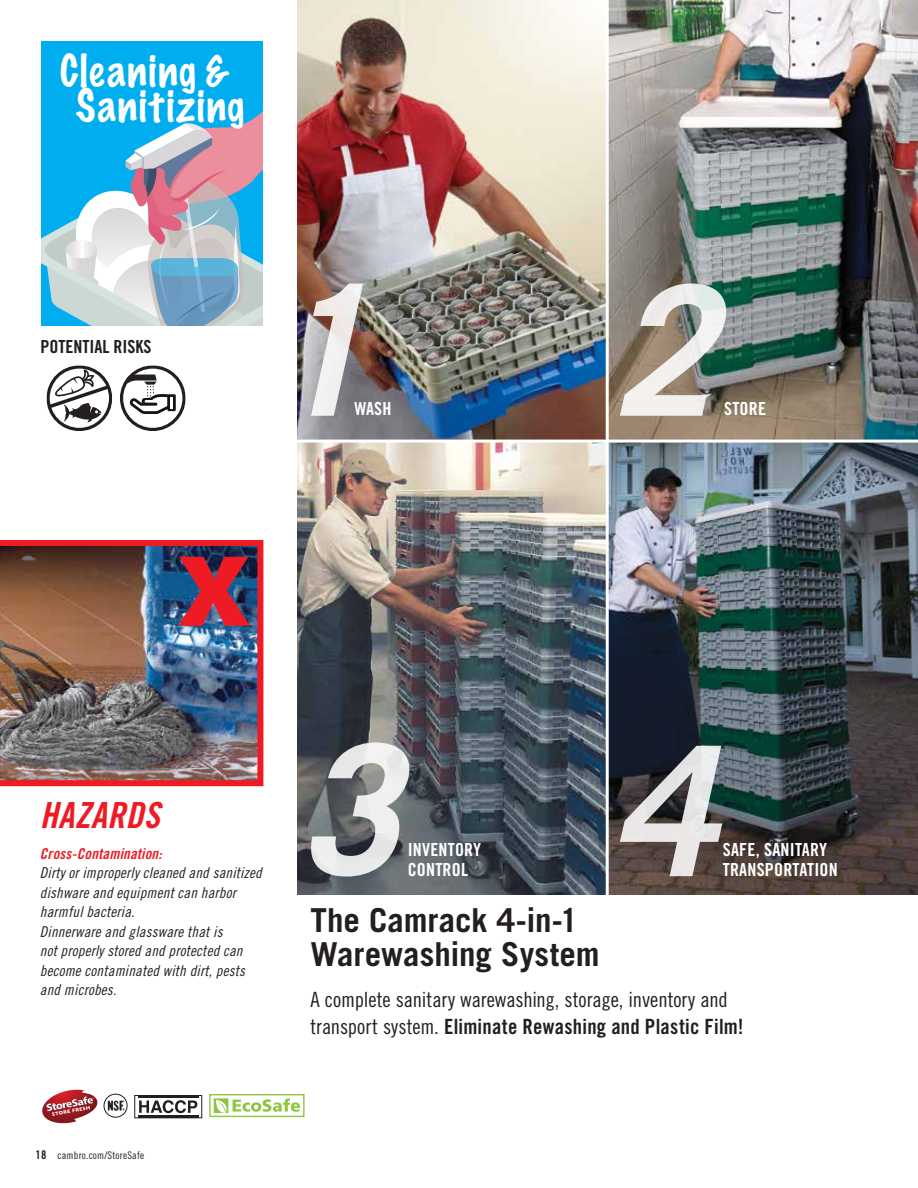
<style>
.page{position:relative;width:918px;height:1188px;background:#fff}
.page>*{position:absolute;margin:0;border:0;box-sizing:border-box;transform-origin:0 0}
.t1{font:100 40.35px/35.7px "Marker Felt";letter-spacing:.04em;color:#fff;text-align:center}
.t2{font:36px "Trade Gothic LT Std Bd Cn 20 Obl";letter-spacing:.01em;color:#ee1b24}
.t3{font:700 33px/34.5px "Trade Gothic LT Std";letter-spacing:-.005em;color:#231f20}
.t4{font:21px "Trade Gothic LT Std Cn 18";letter-spacing:-.005em;color:#231f20}
.t5{font:21px "Trade Gothic LT Std Bd Cn 20";letter-spacing:.01em;color:#231f20}
.t6{font:18px/19.5px "Trade Gothic LT Std Bd Cn 20";letter-spacing:.015em;color:#fff}
.t7{font:18px "Trade Gothic LT Std Bd Cn 20";color:#231f20}
.t8{font:15px/19.5px "Trade Gothic LT Std Cn 18 Obl";letter-spacing:.015em;color:#231f20}
.t9{font:15px "Trade Gothic LT Std Bd Cn 20 Obl";letter-spacing:.015em;color:#ee1b24}
.t10{font:10.5px "Trade Gothic LT Std Cn 18";letter-spacing:.02em;color:#231f20}
.s1{font-family:"Trade Gothic LT Std Bd Cn 20";font-size:12px}
.s2{font-family:"Trade Gothic LT Std Cn 18"}
</style>
<div class="page">
<svg style="left:47px;top:365px;width:65px;height:66px"></svg>
<div style="left:41px;top:41px;width:222px;height:284px;background:#00aeef"></div>
<svg style="left:41px;top:111px;width:222px;height:214px"></svg>
<svg style="left:120px;top:365px;width:66px;height:66px"></svg>
<img style="left:297px;top:0;width:309px;height:440px">
<img style="left:297px;top:443px;width:309px;height:451px">
<img style="left:609px;top:0;width:309px;height:440px">
<img style="left:609px;top:443px;width:309px;height:451px">
<svg style="left:311px;top:284px;width:52px;height:132px"></svg>
<svg style="left:620px;top:284px;width:108px;height:132px;background:#acaaa0"></svg>
<svg style="left:310px;top:743px;width:101px;height:134px;background:#9a9d9f"></svg>
<svg style="left:620px;top:746px;width:102px;height:130px;background:#848283"></svg>
<div style="left:134px;top:1095px;width:68px;height:23px;border:1px solid #231f20"></div>
<svg style="left:139px;top:1100px;width:58px;height:13px"></svg>
<hr style="left:138px;top:1096px;width:60px;height:2px;background:#231f20">
<hr style="left:138px;top:1115px;width:60px;height:3px;background:#231f20">
<div style="left:104px;top:1094px;width:23px;height:23px;border:1px solid #231f20;border-radius:50%"></div>
<svg style="left:108px;top:1101px;width:17px;height:10px"></svg>
<svg style="left:42px;top:1090px;width:56px;height:34px"></svg>
<div style="left:209px;top:1094px;width:96px;height:23px;border:1px solid #8dc63f"></div>
<svg style="left:214px;top:1098px;width:86px;height:15px"></svg>
<img style="left:0;top:540px;width:264px;height:247px">
<img style="left:178px;top:557px;width:72px;height:69px">
<h1 class="t1" style="left:60px;top:52px;width:186px">Cleaning &amp;<br>Sanitizing</h1>
<p class="t7" style="left:40px;top:336px;width:112px">POTENTIAL RISKS</p>
<p class="t6" style="left:355px;top:399px;width:39px">WASH</p>
<p class="t6" style="left:724px;top:399px;width:43px">STORE</p>
<h2 class="t2" style="left:40px;top:793px;width:122px">HAZARDS</h2>
<p class="t9" style="left:40px;top:844px;width:123px">Cross‑Contamination:</p>
<p class="t8" style="left:40px;top:863px;width:223px">Dirty or improperly cleaned and sanitized dishware and equipment can harbor harmful bacteria.<br>Dinnerware and glassware that is<br>not properly stored and protected can become contaminated with dirt, pests and microbes.</p>
<p class="t10" style="left:36px;top:1149px;width:110px"><span class="s1">18</span> cambro.com/StoreSafe</p>
<p class="t6" style="left:408px;top:840px;width:75px">INVENTORY<br>CONTROL</p>
<p class="t6" style="left:723px;top:840px;width:117px">SAFE, SANITARY<br>TRANSPORTATION</p>
<h3 class="t3" style="left:310px;top:902px;width:291px">The Camrack 4-in-1<br>Warewashing System</h3>
<h3 class="t4" style="left:310px;top:987px;width:419px">A complete sanitary warewashing, storage, inventory and</h3>
<h3 class="t5" style="left:310px;top:1013px;width:435px"><span class="s2">transport system.</span> Eliminate Rewashing and Plastic Film!</h3>
</div>
